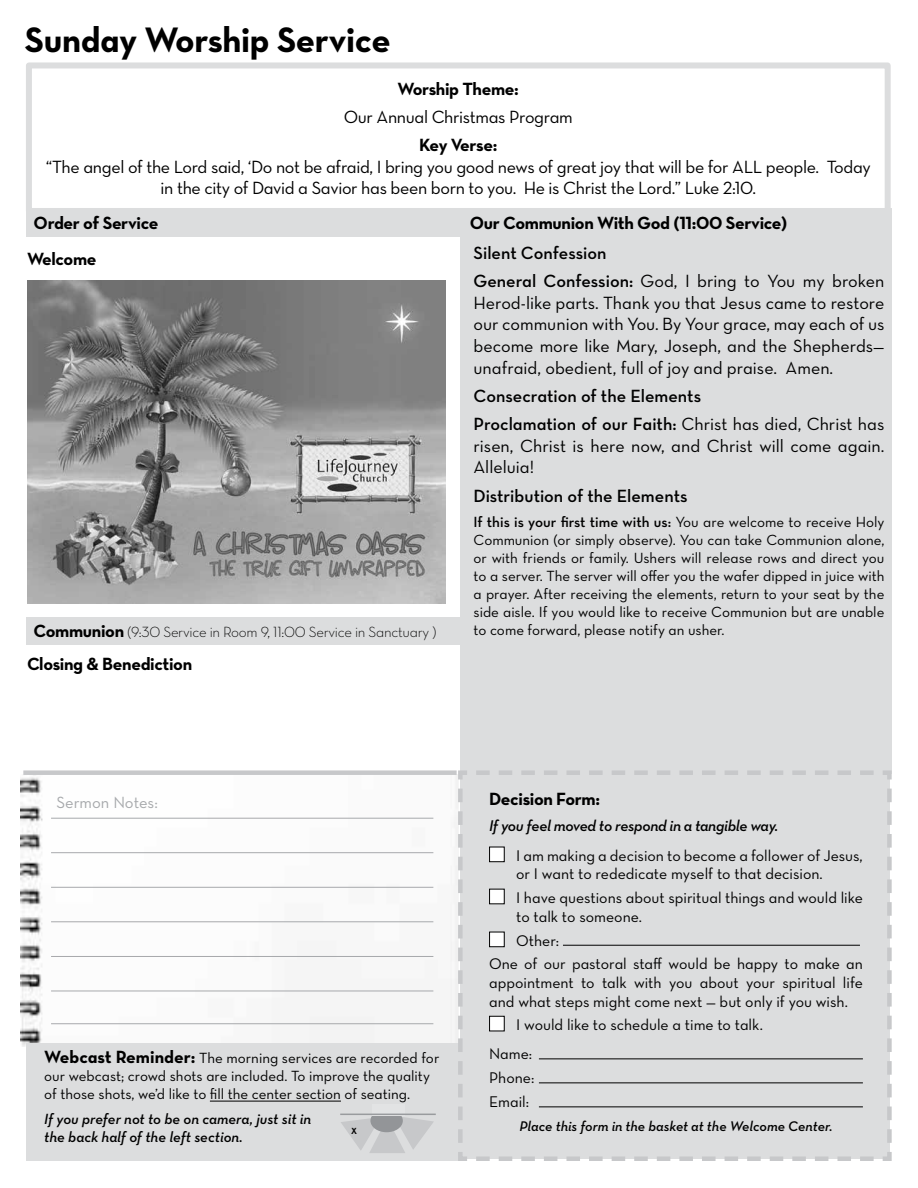
<style>
.page{position:relative;width:918px;height:1188px;background:#fff}
.page>*{position:absolute;margin:0;border:0;box-sizing:border-box;transform-origin:0 0}
.t1{font:36px "Neutra Text Bold Alt";letter-spacing:-.01em;color:#000}
.t2{font:18px/21.6px "Neutra Text Book Alt";letter-spacing:-.02em;color:#000;text-align:center}
.t3{font:18px/28.3px "Neutra Text Demi Alt";color:#000}
.t4{font:18px "Neutra Text Bold Alt";letter-spacing:-.02em;color:#000}
.t5{font:18px/21.6px "Neutra Text Book Alt";color:#000}
.t6{font:16.5px "Neutra Text Book Alt";color:#a7a9ac}
.t7{font:15.75px/18.9px "Neutra Text Book Alt";color:#000}
.t8{font:15.75px "Neutra Text Demi Italic Alt";letter-spacing:-.02em;color:#000}
.t9{font:15px/18px "Neutra Text Book Alt";color:#000}
.t10{font:15px/18px "Neutra Text Demi Italic Alt";color:#000}
.t11{font:15px "Neutra Text Demi Alt";color:#000}
.t12{font:15px "Neutra Text Light Alt";letter-spacing:-.02em;color:#000}
.t13{font:14.25px "Neutra Text Demi Italic Alt";color:#000}
.t14{font:700 9px "Neutra Text";color:#000}
.s1{font-family:"Neutra Text Bold Alt";font-size:18px}
.s2{font-family:"Neutra Text Demi Alt"}
.s3{font-family:"Neutra Text Book Alt"}
</style>
<div class="page">
<img style="left:20px;top:775px;width:436px;height:271px">
<hr style="left:51px;top:991px;width:382px;height:1px;background:#a7a9ac">
<hr style="left:51px;top:956px;width:382px;height:1px;background:#a7a9ac">
<hr style="left:51px;top:921px;width:382px;height:1px;background:#a7a9ac">
<hr style="left:51px;top:887px;width:382px;height:1px;background:#a7a9ac">
<hr style="left:51px;top:852px;width:382px;height:1px;background:#a7a9ac">
<hr style="left:51px;top:818px;width:382px;height:1px;background:#a7a9ac">
<hr style="left:51px;top:1023px;width:382px;height:1px;background:#a7a9ac">
<div style="left:23px;top:770px;width:434px;height:5px;background:#c7c8ca"></div>
<div style="left:26px;top:1043px;width:436px;height:118px;background:#dcddde"></div>
<hr style="left:210px;top:1101px;width:131px;height:1px;background:#000">
<svg style="left:341px;top:1117px;width:92px;height:36px"></svg>
<div style="left:370px;top:1109px;width:33px;height:23px;background:#939598;border-radius:50%"></div>
<div style="left:372px;top:1104px;width:32px;height:12px;background:#e2e3e4"></div>
<hr style="left:340px;top:1114px;width:96px;height:1px;background:#999b9e">
<div style="left:26px;top:62px;width:865px;height:152px;border:6px solid #dcddde"></div>
<div style="left:26px;top:617px;width:436px;height:28px;background:#dcddde"></div>
<div style="left:460px;top:233px;width:431px;height:541px;background:#dcddde"></div>
<div style="left:26px;top:209px;width:450px;height:28px;background:#dcddde"></div>
<div style="left:470px;top:208px;width:422px;height:30px;background:#dcddde"></div>
<div style="left:456px;top:768px;width:436px;height:393px;background:#dcddde"></div>
<div style="left:490px;top:847px;width:14px;height:15px;background:#fff"></div>
<div style="left:489px;top:847px;width:16px;height:15px;border:1px solid #000"></div>
<div style="left:490px;top:889px;width:14px;height:15px;background:#fff"></div>
<div style="left:489px;top:889px;width:16px;height:15px;border:1px solid #000"></div>
<div style="left:490px;top:932px;width:14px;height:15px;background:#fff"></div>
<div style="left:489px;top:932px;width:16px;height:15px;border:1px solid #000"></div>
<hr style="left:563px;top:945px;width:297px;height:1px;background:#000">
<div style="left:490px;top:1016px;width:14px;height:15px;background:#fff"></div>
<div style="left:489px;top:1016px;width:16px;height:15px;border:1px solid #000"></div>
<hr style="left:539px;top:1058px;width:324px;height:1px;background:#000">
<hr style="left:539px;top:1082px;width:324px;height:1px;background:#000">
<hr style="left:539px;top:1106px;width:324px;height:1px;background:#000">
<img style="left:27px;top:280px;width:419px;height:323px">
<h1 class="t1" style="left:25px;top:18px;width:367px">Sunday Worship Service</h1>
<p class="t4" style="left:398px;top:77px;width:123px">Worship Theme:</p>
<p class="t2" style="left:344px;top:106px;width:231px">Our Annual Christmas Program</p>
<p class="t4" style="left:419px;top:134px;width:80px">Key Verse:</p>
<p class="t2" style="left:46px;top:156px;width:827px">“The angel of the Lord said, ‘Do not be afraid, I bring you good news of great joy that will be for ALL people. Today in the city of David a Savior has been born to you. He is Christ the Lord.” Luke 2:10.</p>
<p class="t4" style="left:34px;top:212px;width:126px">Order of Service</p>
<p class="t4" style="left:470px;top:212px;width:319px">Our Communion With God (11:00 Service)</p>
<p class="t4" style="left:27px;top:248px;width:71px">Welcome</p>
<p class="t12" style="left:33px;top:623px;width:404px"><span class="s1">Communion</span> (9:30 Service in Room 9, 11:00 Service in Sanctuary )</p>
<p class="t4" style="left:27px;top:653px;width:167px">Closing &amp; Benediction</p>
<p class="t3" style="left:474px;top:238px;width:135px">Silent Confession</p>
<p class="t2" style="left:474px;top:270px;width:413px;text-align:justify"><span class="s2">General Confession:</span> God, I bring to You my broken Herod-like parts. Thank you that Jesus came to restore our communion with You. By Your grace, may each of us become more like Mary, Joseph, and the Shepherds— unafraid, obedient, full of joy and praise. Amen.</p>
<p class="t3" style="left:474px;top:381px;width:412px">Consecration of the Elements<br>Proclamation of our Faith: <span class="s3">Christ has died, Christ has</span></p>
<p class="t5" style="left:474px;top:435px;width:412px">risen, Christ is here now, and Christ will come again.<br>Alleluia!</p>
<p class="t3" style="left:474px;top:481px;width:216px">Distribution of the Elements</p>
<p class="t11" style="left:474px;top:512px;width:412px">If this is your first time with us: <span class="s3">You are welcome to receive Holy</span></p>
<p class="t9" style="left:474px;top:530px;width:412px;text-align:justify">Communion (or simply observe). You can take Communion alone, or with friends or family. Ushers will release rows and direct you to a server. The server will offer you the wafer dipped in juice with a prayer. After receiving the elements, return to your seat by the side aisle. If you would like to receive Communion but are unable to come forward, please notify an usher.</p>
<p class="t6" style="left:56px;top:792px;width:103px">Sermon Notes:</p>
<p class="t9" style="left:44px;top:1049px;width:397px"><span class="s1">Webcast Reminder:</span> The morning services are recorded for our webcast; crowd shots are included. To improve the quality of those shots, we’d like to fill the center section of seating.</p>
<p class="t10" style="left:44px;top:1109px;width:268px">If you prefer not to be on camera, just sit in the back half of the left section.</p>
<p class="t14" style="left:351px;top:1125px;width:7px">X</p>
<p class="t4" style="left:489px;top:788px;width:112px">Decision Form:</p>
<p class="t8" style="left:489px;top:816px;width:291px">If you feel moved to respond in a tangible way.</p>
<p class="t7" style="left:516px;top:846px;width:348px">I am making a decision to become a follower of Jesus, or I want to rededicate myself to that decision.</p>
<p class="t7" style="left:516px;top:888px;width:348px">I have questions about spiritual things and would like to talk to someone.</p>
<p class="t7" style="left:489px;top:928px;width:375px;line-height:23.2px;text-indent:27px">Other:<br>One of our pastoral staff would be happy to make an</p>
<p class="t7" style="left:489px;top:973px;width:375px">appointment to talk with you about your spiritual life and what steps might come next — but only if you wish.</p>
<p class="t7" style="left:489px;top:1010px;width:275px;line-height:29.4px;text-indent:27px">I would like to schedule a time to talk.<br>Name:</p>
<p class="t7" style="left:489px;top:1066px;width:47px;line-height:24px">Phone:<br>Email:</p>
<p class="t13" style="left:520px;top:1117px;width:315px">Place this form in the basket at the Welcome Center.</p>
</div>
